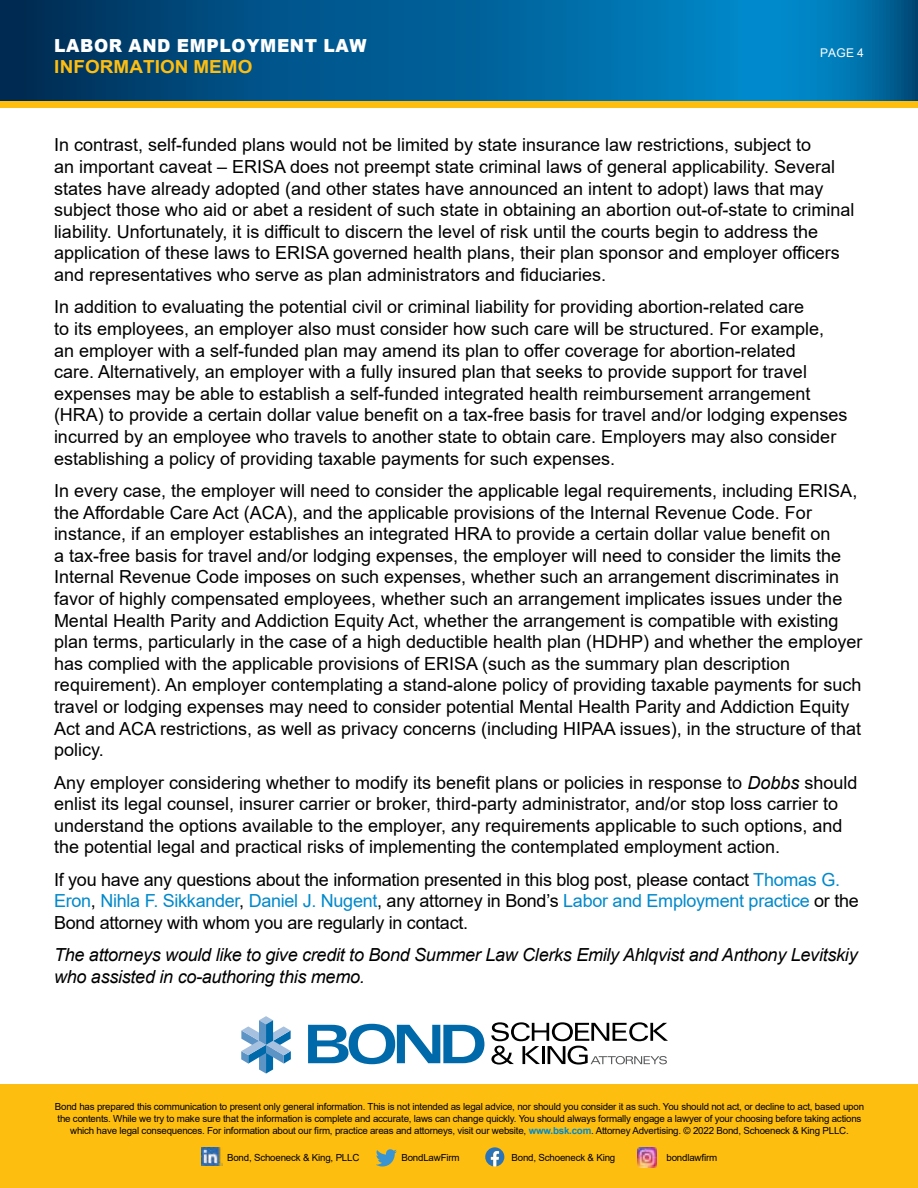
<style>
.page{position:relative;width:918px;height:1188px;background:#fff}
.page>*{position:absolute;margin:0;border:0;box-sizing:border-box;transform-origin:0 0}
.t1{font:18px/21.6px "Arial";color:#000}
.t2{font:italic 18px/21.6px "Arial";letter-spacing:-.015em;color:#000}
.t3{font:900 18px "Arial";letter-spacing:.035em;color:#fff;scale:.95 1}
.t4{font:700 18px "Arial";letter-spacing:.005em;color:#febe10;scale:1.05 1}
.t5{font:12px "Arial";color:#fff}
.t6{font:9.75px/11.7px "Arial";letter-spacing:-.02em;color:#000;text-align:center}
.s1{font-style:italic}
.s2{color:#0089cc}
.s3{font-weight:700;color:#0089cc}
</style>
<div class="page">
<div style="left:0;top:1084px;width:918px;height:104px;background:#febe10"></div>
<svg style="left:241px;top:1016px;width:50px;height:58px"></svg>
<svg style="left:308px;top:1024px;width:176px;height:40px"></svg>
<svg style="left:491px;top:1022px;width:177px;height:43px"></svg>
<svg style="left:376px;top:1149px;width:21px;height:18px"></svg>
<svg style="left:485px;top:1147px;width:19px;height:19px"></svg>
<img style="left:637px;top:1148px;width:20px;height:19px">
<img style="left:201px;top:1148px;width:22px;height:18px">
<div style="left:0;top:54px;width:918px;height:54px;background:#febe10"></div>
<svg style="left:0;top:0;width:918px;height:101px;background:#005f96"></svg>
<p class="t3" style="left:54px;top:32px;width:330px">LABOR AND EMPLOYMENT LAW</p>
<p class="t4" style="left:54px;top:54px;width:190px">INFORMATION MEMO</p>
<p class="t5" style="left:820px;top:45px;width:45px">PAGE 4</p>
<p class="t1" style="left:54px;top:134px;width:802px">In contrast, self-funded plans would not be limited by state insurance law restrictions, subject to<br>an important caveat – ERISA does not preempt state criminal laws of general applicability. Several states have already adopted (and other states have announced an intent to adopt) laws that may subject those who aid or abet a resident of such state in obtaining an abortion out-of-state to criminal liability. Unfortunately, it is difficult to discern the level of risk until the courts begin to address the application of these laws to ERISA governed health plans, their plan sponsor and employer officers and representatives who serve as plan administrators and fiduciaries.</p>
<p class="t1" style="left:54px;top:296px;width:795px">In addition to evaluating the potential civil or criminal liability for providing abortion-related care<br>to its employees, an employer also must consider how such care will be structured. For example, an employer with a self-funded plan may amend its plan to offer coverage for abortion-related<br>care. Alternatively, an employer with a fully insured plan that seeks to provide support for travel expenses may be able to establish a self-funded integrated health reimbursement arrangement (HRA) to provide a certain dollar value benefit on a tax-free basis for travel and/or lodging expenses incurred by an employee who travels to another state to obtain care. Employers may also consider establishing a policy of providing taxable payments for such expenses.</p>
<p class="t1" style="left:54px;top:480px;width:810px">In every case, the employer will need to consider the applicable legal requirements, including ERISA, the Affordable Care Act (ACA), and the applicable provisions of the Internal Revenue Code. For instance, if an employer establishes an integrated HRA to provide a certain dollar value benefit on<br>a tax-free basis for travel and/or lodging expenses, the employer will need to consider the limits the Internal Revenue Code imposes on such expenses, whether such an arrangement discriminates in favor of highly compensated employees, whether such an arrangement implicates issues under the Mental Health Parity and Addiction Equity Act, whether the arrangement is compatible with existing plan terms, particularly in the case of a high deductible health plan (HDHP) and whether the employer has complied with the applicable provisions of ERISA (such as the summary plan description requirement). An employer contemplating a stand-alone policy of providing taxable payments for such travel or lodging expenses may need to consider potential Mental Health Parity and Addiction Equity Act and ACA restrictions, as well as privacy concerns (including HIPAA issues), in the structure of that policy.</p>
<p class="t1" style="left:54px;top:771px;width:805px">Any employer considering whether to modify its benefit plans or policies in response to <span class="s1">Dobbs</span> should enlist its legal counsel, insurer carrier or broker, third-party administrator, and/or stop loss carrier to understand the options available to the employer, any requirements applicable to such options, and the potential legal and practical risks of implementing the contemplated employment action.</p>
<p class="t1" style="left:54px;top:869px;width:806px">If you have any questions about the information presented in this blog post, please contact <span class="s2">Thomas G.<br>Eron</span>, <span class="s2">Nihla F. Sikkander</span>, <span class="s2">Daniel J. Nugent</span>, any attorney in Bond’s <span class="s2">Labor and Employment practice</span> or the<br>Bond attorney with whom you are regularly in contact.</p>
<p class="t2" style="left:54px;top:944px;width:805px">The attorneys would like to give credit to Bond Summer Law Clerks Emily Ahlqvist and Anthony Levitskiy who assisted in co-authoring this memo.</p>
<p class="t6" style="left:55px;top:1101px;width:811px">Bond has prepared this communication to present only general information. This is not intended as legal advice, nor should you consider it as such. You should not act, or decline to act, based upon the contents. While we try to make sure that the information is complete and accurate, laws can change quickly. You should always formally engage a lawyer of your choosing before taking actions which have legal consequences. For information about our firm, practice areas and attorneys, visit our website, <span class="s3">www.bsk.com</span>. Attorney Advertising. © 2022 Bond, Schoeneck &amp; King PLLC.</p>
<p class="t6" style="left:227px;top:1152px;width:134px">Bond, Schoeneck &amp; King, PLLC</p>
<p class="t6" style="left:401px;top:1152px;width:60px">BondLawFirm</p>
<p class="t6" style="left:512px;top:1152px;width:105px">Bond, Schoeneck &amp; King</p>
<p class="t6" style="left:666px;top:1152px;width:52px">bondlawfirm</p>
</div>
